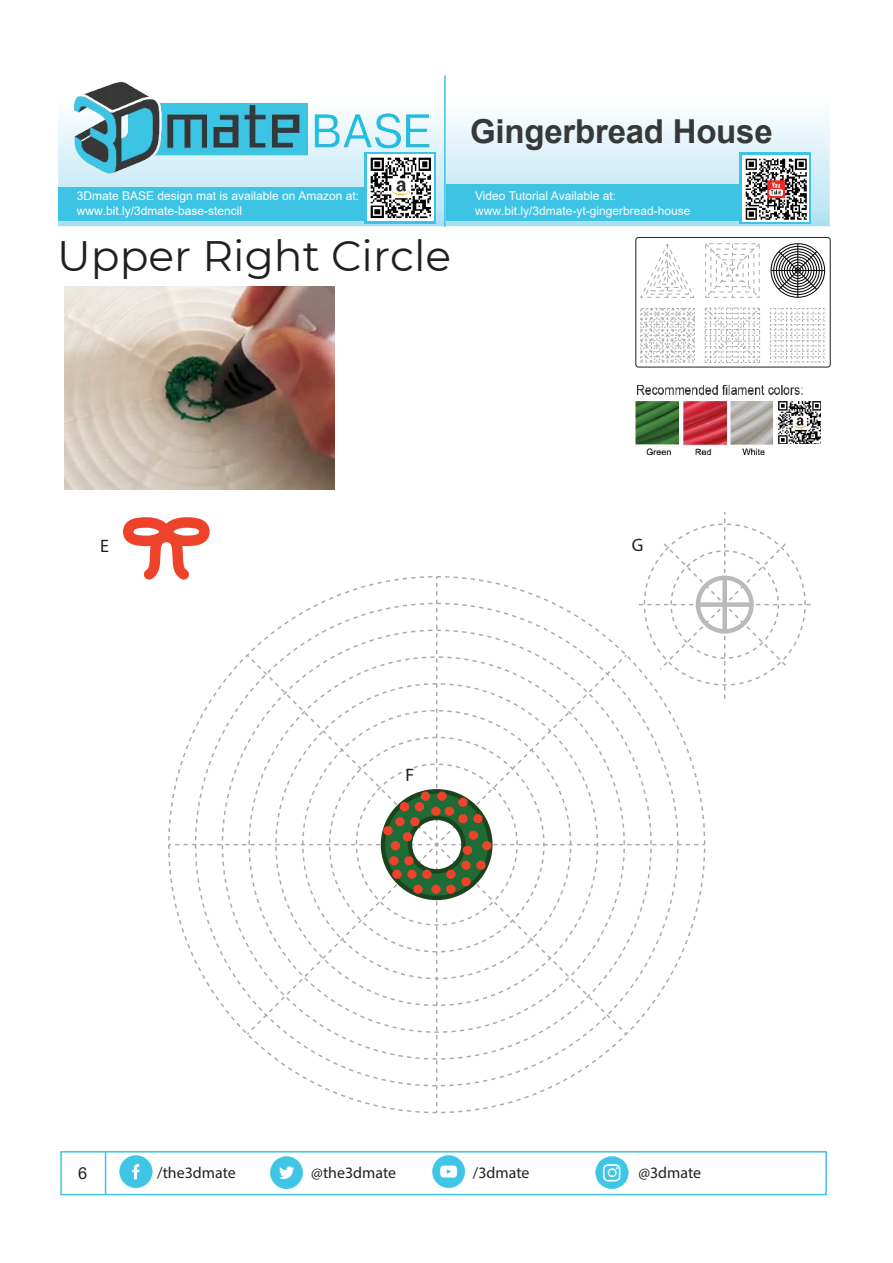
<style>
.page{position:relative;width:893px;height:1263px;background:#fff}
.page>*{position:absolute;margin:0;border:0;box-sizing:border-box;transform-origin:0 0}
.t1{font:42.45px "Montserrat";color:#221f1f}
.t2{font:700 33px "Arial";letter-spacing:-.005em;color:#373838}
.t3{font:18px "Myriad Pro";color:#221f1f}
.t4{font:16.5px "Arial";color:#221f1f}
.t5{font:15.9px "Myriad Pro";color:#221f1f}
.t6{font:12px/14.4px "Arial";color:#fff}
.t7{font:12px "Arial";color:#fbfbfb}
</style>
<div class="page">
<svg style="left:635px;top:237px;width:195px;height:130px"></svg>
<div style="left:123px;top:517px;width:47px;height:29px;border:11px solid #ef422b;border-radius:50%"></div>
<svg style="left:135px;top:512px;width:676px;height:600px"></svg>
<img style="left:58px;top:117px;width:772px;height:109px">
<svg style="left:364px;top:178px;width:71px;height:45px"></svg>
<div style="left:740px;top:153px;width:71px;height:71px;background:linear-gradient(to right,#fff,#fff)"></div>
<div style="left:58px;top:188px;width:358px;height:33px;background:#3dc4e5"></div>
<div style="left:446px;top:185px;width:355px;height:36px;background:#3dc4e5"></div>
<hr style="left:444px;top:75px;width:2px;height:152px;background:#3dc4e5">
<img style="left:60px;top:75px;width:385px;height:103px">
<img style="left:367px;top:155px;width:66px;height:66px">
<div style="left:60px;top:1151px;width:767px;height:44px;border:2px solid #3ec4e5"></div>
<img style="left:119px;top:1155px;width:33px;height:32px">
<img style="left:595px;top:1156px;width:33px;height:32px">
<img style="left:433px;top:1155px;width:32px;height:32px">
<img style="left:271px;top:1156px;width:32px;height:32px">
<hr style="left:105px;top:1152px;width:1px;height:42px;background:#3ec4e5">
<div style="left:408px;top:815px;width:58px;height:59px;border:5px solid #1b441e;border-radius:50%"></div>
<div style="left:381px;top:789px;width:112px;height:111px;border:5px solid #1b441e;border-radius:50%"></div>
<div style="left:458px;top:798px;width:10px;height:9px;border:5px solid #ef422b;border-radius:50%"></div>
<div style="left:458px;top:814px;width:10px;height:9px;border:5px solid #ef422b;border-radius:50%"></div>
<div style="left:473px;top:814px;width:10px;height:9px;border:5px solid #ef422b;border-radius:50%"></div>
<div style="left:469px;top:831px;width:9px;height:9px;border:5px solid #ef422b;border-radius:50%"></div>
<div style="left:463px;top:846px;width:9px;height:9px;border:5px solid #ef422b;border-radius:50%"></div>
<div style="left:482px;top:841px;width:10px;height:9px;border:5px solid #ef422b;border-radius:50%"></div>
<div style="left:476px;top:861px;width:10px;height:9px;border:5px solid #ef422b;border-radius:50%"></div>
<div style="left:461px;top:861px;width:10px;height:9px;border:5px solid #ef422b;border-radius:50%"></div>
<div style="left:461px;top:877px;width:10px;height:9px;border:5px solid #ef422b;border-radius:50%"></div>
<div style="left:446px;top:870px;width:10px;height:9px;border:5px solid #ef422b;border-radius:50%"></div>
<div style="left:446px;top:885px;width:10px;height:9px;border:5px solid #ef422b;border-radius:50%"></div>
<div style="left:431px;top:885px;width:10px;height:9px;border:5px solid #ef422b;border-radius:50%"></div>
<div style="left:413px;top:885px;width:10px;height:9px;border:5px solid #ef422b;border-radius:50%"></div>
<div style="left:422px;top:870px;width:10px;height:9px;border:5px solid #ef422b;border-radius:50%"></div>
<div style="left:407px;top:870px;width:10px;height:9px;border:5px solid #ef422b;border-radius:50%"></div>
<div style="left:392px;top:870px;width:10px;height:9px;border:5px solid #ef422b;border-radius:50%"></div>
<div style="left:404px;top:856px;width:10px;height:9px;border:5px solid #ef422b;border-radius:50%"></div>
<div style="left:389px;top:856px;width:10px;height:9px;border:5px solid #ef422b;border-radius:50%"></div>
<div style="left:391px;top:841px;width:9px;height:9px;border:5px solid #ef422b;border-radius:50%"></div>
<div style="left:403px;top:832px;width:9px;height:9px;border:5px solid #ef422b;border-radius:50%"></div>
<div style="left:383px;top:826px;width:10px;height:9px;border:5px solid #ef422b;border-radius:50%"></div>
<div style="left:395px;top:817px;width:10px;height:9px;border:5px solid #ef422b;border-radius:50%"></div>
<div style="left:410px;top:817px;width:10px;height:9px;border:5px solid #ef422b;border-radius:50%"></div>
<div style="left:400px;top:802px;width:9px;height:9px;border:5px solid #ef422b;border-radius:50%"></div>
<div style="left:415px;top:802px;width:9px;height:9px;border:5px solid #ef422b;border-radius:50%"></div>
<div style="left:431px;top:807px;width:10px;height:9px;border:5px solid #ef422b;border-radius:50%"></div>
<div style="left:421px;top:792px;width:9px;height:9px;border:5px solid #ef422b;border-radius:50%"></div>
<div style="left:437px;top:792px;width:10px;height:9px;border:5px solid #ef422b;border-radius:50%"></div>
<div style="left:445px;top:807px;width:9px;height:9px;border:5px solid #ef422b;border-radius:50%"></div>
<div style="left:696px;top:575px;width:58px;height:59px;border:5px solid #bababa;border-radius:50%"></div>
<div style="left:722px;top:576px;width:5px;height:54px;background:#bababa"></div>
<div style="left:698px;top:602px;width:53px;height:5px;background:#bababa"></div>
<img style="left:638px;top:385px;width:164px;height:9px">
<img style="left:730px;top:402px;width:43px;height:52px">
<img style="left:683px;top:402px;width:43px;height:53px">
<img style="left:636px;top:402px;width:42px;height:53px">
<img style="left:779px;top:402px;width:42px;height:42px">
<img style="left:64px;top:286px;width:270px;height:204px">
<img style="left:743px;top:156px;width:65px;height:65px">
<h2 class="t2" style="left:470px;top:119px;width:304px">Gingerbread House</h2>
<p class="t6" style="left:77px;top:190px;width:284px">3Dmate BASE design mat is available on Amazon at: www.bit.ly/3dmate-base-stencil</p>
<p class="t6" style="left:475px;top:190px;width:143px">Video Tutorial Available at:</p>
<p class="t7" style="left:475px;top:206px;width:217px">www.bit.ly/3dmate-yt-gingerbread-house</p>
<h1 class="t1" style="left:57px;top:239px;width:395px">Upper Right Circle</h1>
<h3 class="t3" style="left:100px;top:539px;width:10px">E</h3>
<h3 class="t3" style="left:405px;top:768px;width:10px">F</h3>
<h3 class="t3" style="left:632px;top:538px;width:13px">G</h3>
<h3 class="t4" style="left:78px;top:1166px;width:11px">6</h3>
<h3 class="t5" style="left:157px;top:1167px;width:80px">/the3dmate</h3>
<h3 class="t5" style="left:311px;top:1167px;width:86px">@the3dmate</h3>
<h3 class="t5" style="left:473px;top:1167px;width:58px">/3dmate</h3>
<h3 class="t5" style="left:638px;top:1167px;width:64px">@3dmate</h3>
</div>
